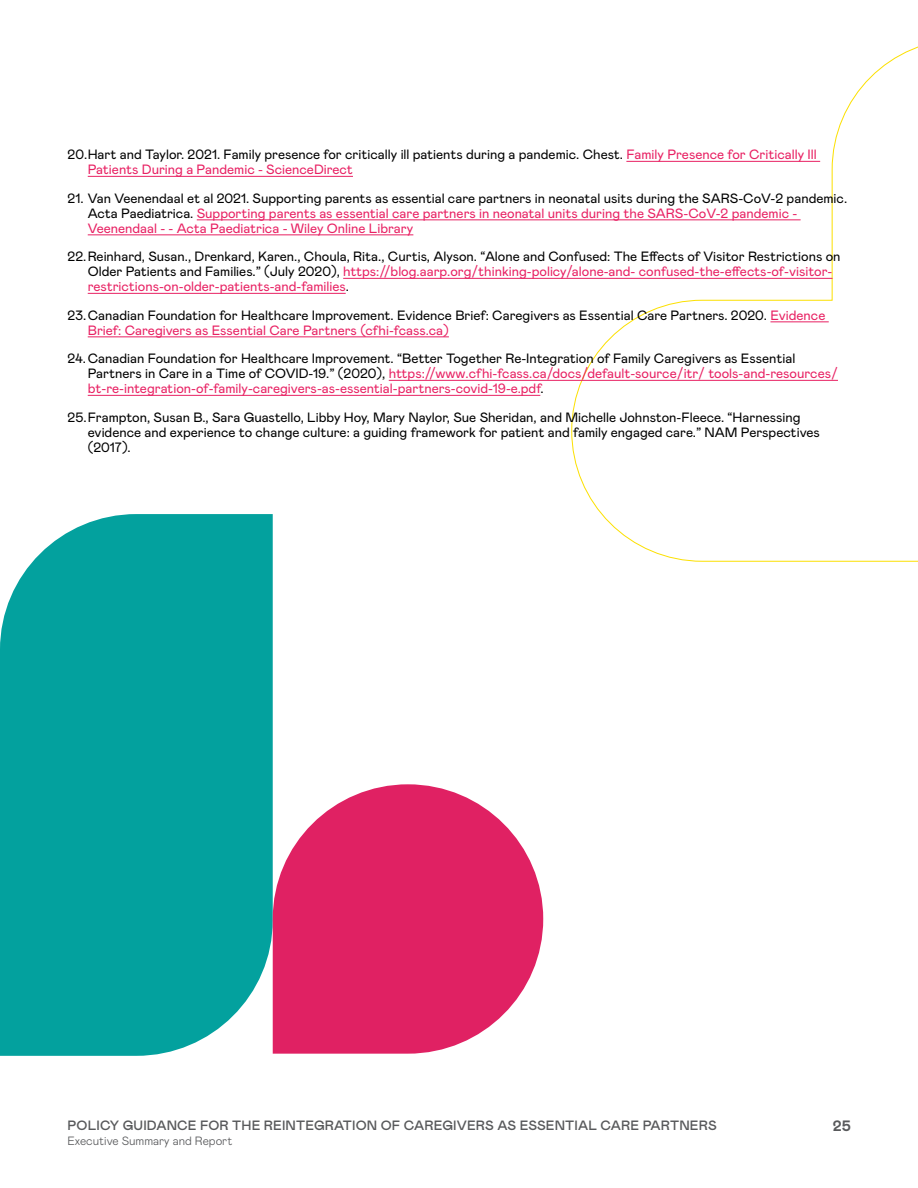
<style>
.page{position:relative;width:918px;height:1188px;background:#fff}
.page>*{position:absolute;margin:0;border:0;box-sizing:border-box;transform-origin:0 0}
.t1{font:700 15px "Mabry Pro";color:#58595b}
.Endnote_-_body{font:13.5px/15px "Mabry Pro";color:#000}
.Endnote_-_body-2{font:13.5px/15px "Mabry Pro";color:#e82163}
.t2{font:500 13.5px "Mabry Pro";letter-spacing:.01em;color:#58595b}
.t3{font:300 12px "Mabry Pro";color:#58595b}
.s1{color:#e82163}
.s2{color:#000}
</style>
<div class="page">
<div style="left:0;top:514px;width:273px;height:542px;background:#03a19e"></div>
<svg style="left:273px;top:784px;width:270px;height:270px;background:#e4437b"></svg>
<svg style="left:571px;top:46px;width:347px;height:516px"></svg>
<hr style="left:626px;top:161px;width:194px;height:1px;background:#e82163">
<hr style="left:88px;top:176px;width:265px;height:1px;background:#e82163">
<hr style="left:197px;top:219px;width:604px;height:1px;background:#e82163">
<hr style="left:88px;top:234px;width:325px;height:1px;background:#e82163">
<hr style="left:343px;top:278px;width:490px;height:1px;background:#e82163">
<hr style="left:88px;top:293px;width:258px;height:1px;background:#e82163">
<hr style="left:770px;top:321px;width:59px;height:1px;background:#e82163">
<hr style="left:88px;top:336px;width:361px;height:1px;background:#e82163">
<hr style="left:389px;top:380px;width:449px;height:1px;background:#e82163">
<hr style="left:88px;top:395px;width:452px;height:1px;background:#e82163">
<p class="Endnote_-_body" style="left:88px;top:146px;width:731px;text-indent:-20px">20.Hart and Taylor. 2021. Family presence for critically ill patients during a pandemic. Chest. <span class="s1">Family Presence for Critically Ill<br>Patients During a Pandemic - ScienceDirect</span></p>
<p class="Endnote_-_body-2" style="left:88px;top:190px;width:761px;text-indent:-20px"><span class="s2">21. Van Veenendaal et al 2021. Supporting parents as essential care partners in neonatal usits during the SARS-CoV-2 pandemic.<br>Acta Paediatrica.</span> Supporting parents as essential care partners in neonatal units during the SARS-CoV-2 pandemic -<br>Veenendaal - - Acta Paediatrica - Wiley Online Library</p>
<p class="Endnote_-_body" style="left:88px;top:248px;width:754px;text-indent:-20px">22.Reinhard, Susan., Drenkard, Karen., Choula, Rita., Curtis, Alyson. “Alone and Confused: The Effects of Visitor Restrictions on<br>Older Patients and Families.” (July 2020), <span class="s1">https://blog.aarp.org/thinking-policy/alone-and- confused-the-effects-of-visitor&shy;restrictions-on-older-patients-and-families</span>.</p>
<p class="Endnote_-_body" style="left:88px;top:307px;width:739px;text-indent:-20px">23.Canadian Foundation for Healthcare Improvement. Evidence Brief: Caregivers as Essential Care Partners. 2020. <span class="s1">Evidence<br>Brief: Caregivers as Essential Care Partners (cfhi-fcass.ca)</span></p>
<p class="Endnote_-_body" style="left:88px;top:350px;width:752px;text-indent:-20px">24.Canadian Foundation for Healthcare Improvement. “Better Together Re-Integration of Family Caregivers as Essential<br>Partners in Care in a Time of COVID-19.” (2020), <span class="s1">https://www.cfhi-fcass.ca/docs/default-source/itr/ tools-and-resources/ bt-re-integration-of-family-caregivers-as-essential-partners-covid-19-e.pdf</span>.</p>
<p class="Endnote_-_body" style="left:88px;top:409px;width:734px;text-indent:-20px">25.Frampton, Susan B., Sara Guastello, Libby Hoy, Mary Naylor, Sue Sheridan, and Michelle Johnston-Fleece. “Harnessing evidence and experience to change culture: a guiding framework for patient and family engaged care.” NAM Perspectives (2017).</p>
<p class="t2" style="left:68px;top:1116px;width:651px">POLICY GUIDANCE FOR THE REINTEGRATION OF CAREGIVERS AS ESSENTIAL CARE PARTNERS</p>
<p class="t3" style="left:68px;top:1132px;width:166px">Executive Summary and Report</p>
<p class="t1" style="left:833px;top:1115px;width:20px">25</p>
</div>
